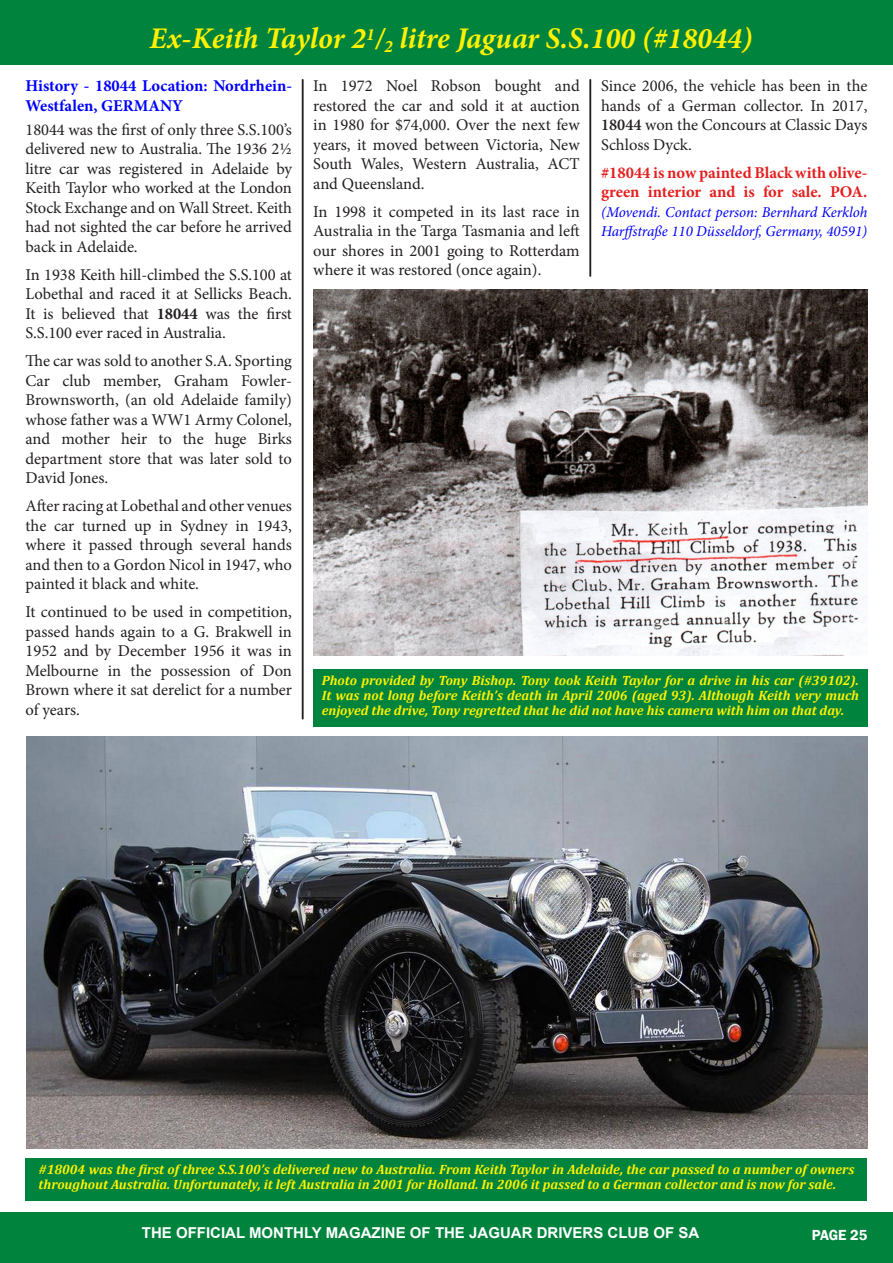
<style>
.page{position:relative;width:893px;height:1263px;background:#fff}
.page>*{position:absolute;margin:0;border:0;box-sizing:border-box;transform-origin:0 0}
.t1{font:italic 700 30px "Minion Pro";color:#fff101}
.Standard_Paragraph{font:16.5px/19.5px "Minion Pro";letter-spacing:-.005em;color:#231f20;text-align:justify}
.Standard_Paragraph-2{font:700 16.5px/19.5px "Minion Pro";color:#e41f1f}
.Standard_Paragraph-3{font:700 16.5px/19.5px "Minion Pro";color:#00f}
.Standard_Paragraph-4{font:italic 15px/19.5px "Minion Pro";letter-spacing:-.005em;color:#00f}
.t2{font:700 15px "Arial";color:#fff}
.t3{font:600 15px "Franklin Gothic";letter-spacing:-.01em;color:#fff}
.Standard_Paragraph-5{font:italic 700 13.5px/15px "Cambria";color:#fff101}
.s1{font-weight:700}
.s2{font-weight:600}
</style>
<div class="page">
<div style="left:0;top:1212px;width:893px;height:51px;background:#00843d"></div>
<div style="left:0;top:0;width:893px;height:26px;background:#00843d"></div>
<div style="left:0;top:14px;width:16px;height:51px;background:#00843d"></div>
<div style="left:0;top:10px;width:893px;height:54px;background:#00843d"></div>
<div style="left:26px;top:1158px;width:841px;height:42px;background:#00843d"></div>
<img style="left:26px;top:737px;width:842px;height:411px">
<hr style="left:302px;top:79px;width:1px;height:640px;background:#231f20">
<hr style="left:590px;top:79px;width:1px;height:197px;background:#231f20">
<img style="left:313px;top:289px;width:555px;height:366px">
<div style="left:313px;top:669px;width:554px;height:57px;background:#00843d"></div>
<h1 class="t1" style="left:150px;top:17px;width:604px">Ex-Keith Taylor 2<sup>1</sup>/<sub>2</sub> litre Jaguar S.S.100 (#18044)</h1>
<p class="Standard_Paragraph-3" style="left:26px;top:76px;width:268px">History - 18044 Location: Nordrhein-<br>Westfalen, GERMANY</p>
<p class="Standard_Paragraph" style="left:26px;top:120px;width:268px">18044 was the first of only three S.S.100’s delivered new to Australia. The 1936 21/2 litre car was registered in Adelaide by Keith Taylor who worked at the London Stock Exchange and on Wall Street. Keith had not sighted the car before he arrived back in Adelaide.</p>
<p class="Standard_Paragraph" style="left:26px;top:265px;width:268px">In 1938 Keith hill-climbed the S.S.100 at Lobethal and raced it at Sellicks Beach.<br>It is believed that <span class="s1">18044</span> was the first S.S.100 ever raced in Australia.</p>
<p class="Standard_Paragraph" style="left:26px;top:351px;width:268px">The car was sold to another S.A. Sporting Car club member, Graham Fowler-Brownsworth, (an old Adelaide family) whose father was a WW1 Army Colonel, and mother heir to the huge Birks department store that was later sold to David Jones.</p>
<p class="Standard_Paragraph" style="left:26px;top:496px;width:268px">After racing at Lobethal and other venues the car turned up in Sydney in 1943, where it passed through several hands and then to a Gordon Nicol in 1947, who painted it black and white.</p>
<p class="Standard_Paragraph" style="left:26px;top:602px;width:268px">It continued to be used in competition, passed hands again to a G. Brakwell in 1952 and by December 1956 it was in Melbourne in the possession of Don Brown where it sat derelict for a number of years.</p>
<p class="Standard_Paragraph" style="left:313px;top:76px;width:268px">In 1972 Noel Robson bought and restored the car and sold it at auction in 1980 for $74,000. Over the next few years, it moved between Victoria, New South Wales, Western Australia, ACT and Queensland.</p>
<p class="Standard_Paragraph" style="left:313px;top:202px;width:268px">In 1998 it competed in its last race in Australia in the Targa Tasmania and left our shores in 2001 going to Rotterdam where it was restored (once again).</p>
<p class="Standard_Paragraph" style="left:601px;top:76px;width:268px">Since 2006, the vehicle has been in the hands of a German collector. In 2017, <span class="s2">18044</span> won the Concours at Classic Days Schloss Dyck.</p>
<p class="Standard_Paragraph-2" style="left:601px;top:163px;width:268px">#18044 is now painted Black with olive&shy;green interior and is for sale. POA.</p>
<p class="Standard_Paragraph-4" style="left:601px;top:202px;width:268px">(Movendi. Contact person: Bernhard Kerkloh<br>Harffstraße 110 Düsseldorf, Germany, 40591)</p>
<p class="Standard_Paragraph-5" style="left:322px;top:673px;width:539px;text-align:justify">Photo provided by Tony Bishop. Tony took Keith Taylor for a drive in his car (#39102).<br>It was not long before Keith’s death in April 2006 (aged 93). Although Keith very much enjoyed the drive, Tony regretted that he did not have his camera with him on that day.</p>
<p class="Standard_Paragraph-5" style="left:39px;top:1162px;width:817px">#18004 was the first of three S.S.100’s delivered new to Australia. From Keith Taylor in Adelaide, the car passed to a number of owners throughout Australia. Unfortunately, it left Australia in 2001 for Holland. In 2006 it passed to a German collector and is now for sale.</p>
<p class="t2" style="left:142px;top:1222px;width:559px">THE OFFICIAL MONTHLY MAGAZINE OF THE JAGUAR DRIVERS CLUB OF SA</p>
<p class="t3" style="left:812px;top:1226px;width:57px">PAGE 25</p>
</div>
